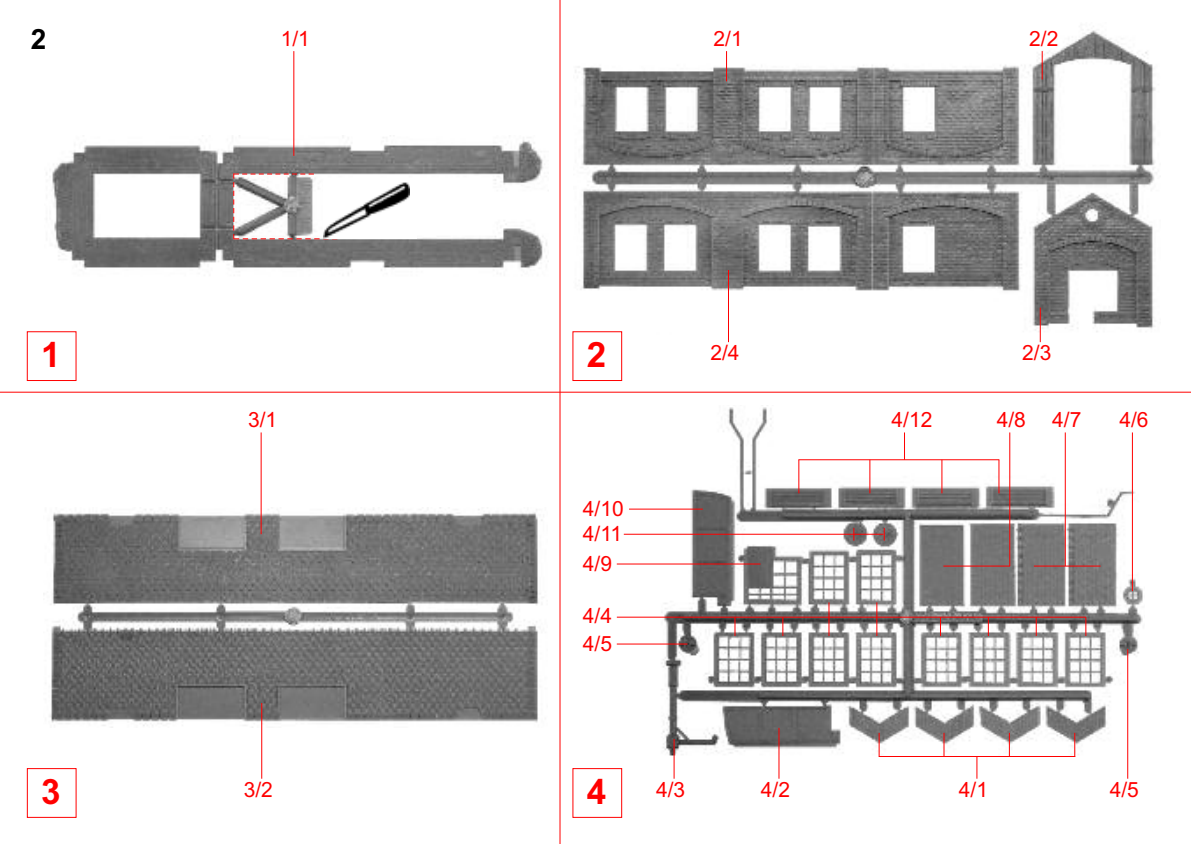
<style>
.page{position:relative;width:1191px;height:844px;background:#fff}
.page>*{position:absolute;margin:0;border:0;box-sizing:border-box;transform-origin:0 0}
.t1{font:700 35px "Arial";color:#f00}
.t2{font:700 28px "Arial";color:#000}
.t3{font:21px/28.5px "Arial";color:#f00}
</style>
<div class="page">
<hr style="left:559px;top:0;width:1px;height:843px;background:#f00">
<hr style="left:0;top:391px;width:1191px;height:1px;background:#f00">
<img style="left:46px;top:135px;width:501px;height:136px">
<img style="left:575px;top:30px;width:581px;height:305px">
<img style="left:49px;top:507px;width:494px;height:220px">
<img style="left:647px;top:407px;width:496px;height:358px">
<div style="left:27px;top:331px;width:49px;height:50px;border:1px solid #f00"></div>
<div style="left:572px;top:331px;width:50px;height:50px;border:1px solid #f00"></div>
<div style="left:27px;top:768px;width:50px;height:49px;border:1px solid #f00"></div>
<div style="left:572px;top:768px;width:50px;height:49px;border:1px solid #f00"></div>
<hr style="left:293px;top:51px;width:1px;height:105px;background:#f00">
<hr style="left:261px;top:432px;width:1px;height:102px;background:#f00">
<svg style="left:904px;top:432px;width:1px;height:27px"></svg>
<hr style="left:798px;top:459px;width:201px;height:1px;background:#f00">
<hr style="left:798px;top:459px;width:1px;height:34px;background:#f00">
<hr style="left:998px;top:459px;width:1px;height:34px;background:#f00">
<hr style="left:869px;top:459px;width:1px;height:34px;background:#f00">
<hr style="left:941px;top:459px;width:1px;height:34px;background:#f00">
<hr style="left:1009px;top:432px;width:1px;height:134px;background:#f00">
<hr style="left:943px;top:565px;width:67px;height:1px;background:#f00">
<hr style="left:1033px;top:565px;width:67px;height:1px;background:#f00">
<hr style="left:1064px;top:432px;width:1px;height:134px;background:#f00">
<hr style="left:1132px;top:432px;width:1px;height:159px;background:#f00">
<hr style="left:726px;top:51px;width:1px;height:30px;background:#f00">
<hr style="left:728px;top:270px;width:1px;height:72px;background:#f00">
<hr style="left:261px;top:702px;width:1px;height:76px;background:#f00">
<hr style="left:778px;top:727px;width:1px;height:51px;background:#f00">
<hr style="left:673px;top:738px;width:1px;height:40px;background:#f00">
<hr style="left:629px;top:508px;width:74px;height:1px;background:#f00">
<hr style="left:617px;top:563px;width:143px;height:1px;background:#f00">
<hr style="left:617px;top:616px;width:468px;height:1px;background:#f00">
<svg style="left:734px;top:617px;width:1px;height:18px"></svg>
<svg style="left:782px;top:617px;width:1px;height:18px"></svg>
<hr style="left:828px;top:602px;width:1px;height:33px;background:#f00">
<hr style="left:876px;top:602px;width:1px;height:33px;background:#f00">
<svg style="left:940px;top:617px;width:1px;height:18px"></svg>
<svg style="left:988px;top:617px;width:1px;height:18px"></svg>
<svg style="left:1035px;top:617px;width:1px;height:18px"></svg>
<svg style="left:1085px;top:617px;width:1px;height:18px"></svg>
<hr style="left:617px;top:643px;width:70px;height:1px;background:#f00">
<hr style="left:624px;top:533px;width:259px;height:1px;background:#f00">
<svg style="left:853px;top:528px;width:1px;height:12px"></svg>
<svg style="left:883px;top:528px;width:1px;height:12px"></svg>
<svg style="left:976px;top:756px;width:1px;height:22px"></svg>
<hr style="left:878px;top:755px;width:197px;height:1px;background:#f00">
<svg style="left:878px;top:732px;width:1px;height:24px"></svg>
<svg style="left:943px;top:732px;width:1px;height:24px"></svg>
<svg style="left:1009px;top:732px;width:1px;height:24px"></svg>
<svg style="left:1074px;top:732px;width:1px;height:24px"></svg>
<hr style="left:1127px;top:648px;width:1px;height:130px;background:#f00">
<hr style="left:1039px;top:307px;width:1px;height:35px;background:#f00">
<svg style="left:1041px;top:51px;width:1px;height:28px"></svg>
<svg style="left:233px;top:173px;width:104px;height:66px"></svg>
<div style="left:324px;top:180px;width:92px;height:58px;background:#fff"></div>
<img style="left:324px;top:182px;width:86px;height:56px">
<h2 class="t2" style="left:31px;top:23px;width:17px">2</h2>
<p class="t3" style="left:281px;top:24px;width:31px">1/1</p>
<p class="t3" style="left:713px;top:24px;width:31px">2/1</p>
<p class="t3" style="left:1029px;top:24px;width:31px">2/2</p>
<h1 class="t1" style="left:41px;top:334px;width:21px">1</h1>
<h1 class="t1" style="left:586px;top:334px;width:21px">2</h1>
<p class="t3" style="left:710px;top:339px;width:31px">2/4</p>
<p class="t3" style="left:1022px;top:339px;width:31px">2/3</p>
<p class="t3" style="left:248px;top:405px;width:31px">3/1</p>
<p class="t3" style="left:891px;top:405px;width:42px">4/12</p>
<p class="t3" style="left:996px;top:405px;width:31px">4/8</p>
<p class="t3" style="left:1052px;top:405px;width:31px">4/7</p>
<p class="t3" style="left:1119px;top:405px;width:31px">4/6</p>
<p class="t3" style="left:583px;top:494px;width:42px">4/10</p>
<p class="t3" style="left:583px;top:519px;width:41px">4/11</p>
<p class="t3" style="left:583px;top:549px;width:31px">4/9</p>
<p class="t3" style="left:583px;top:601px;width:31px">4/4<br>4/5</p>
<h1 class="t1" style="left:41px;top:770px;width:21px">3</h1>
<h1 class="t1" style="left:586px;top:770px;width:21px">4</h1>
<p class="t3" style="left:244px;top:775px;width:31px">3/2</p>
<p class="t3" style="left:761px;top:775px;width:31px">4/2</p>
<p class="t3" style="left:656px;top:775px;width:31px">4/3</p>
<p class="t3" style="left:959px;top:775px;width:31px">4/1</p>
<p class="t3" style="left:1109px;top:775px;width:31px">4/5</p>
</div>
